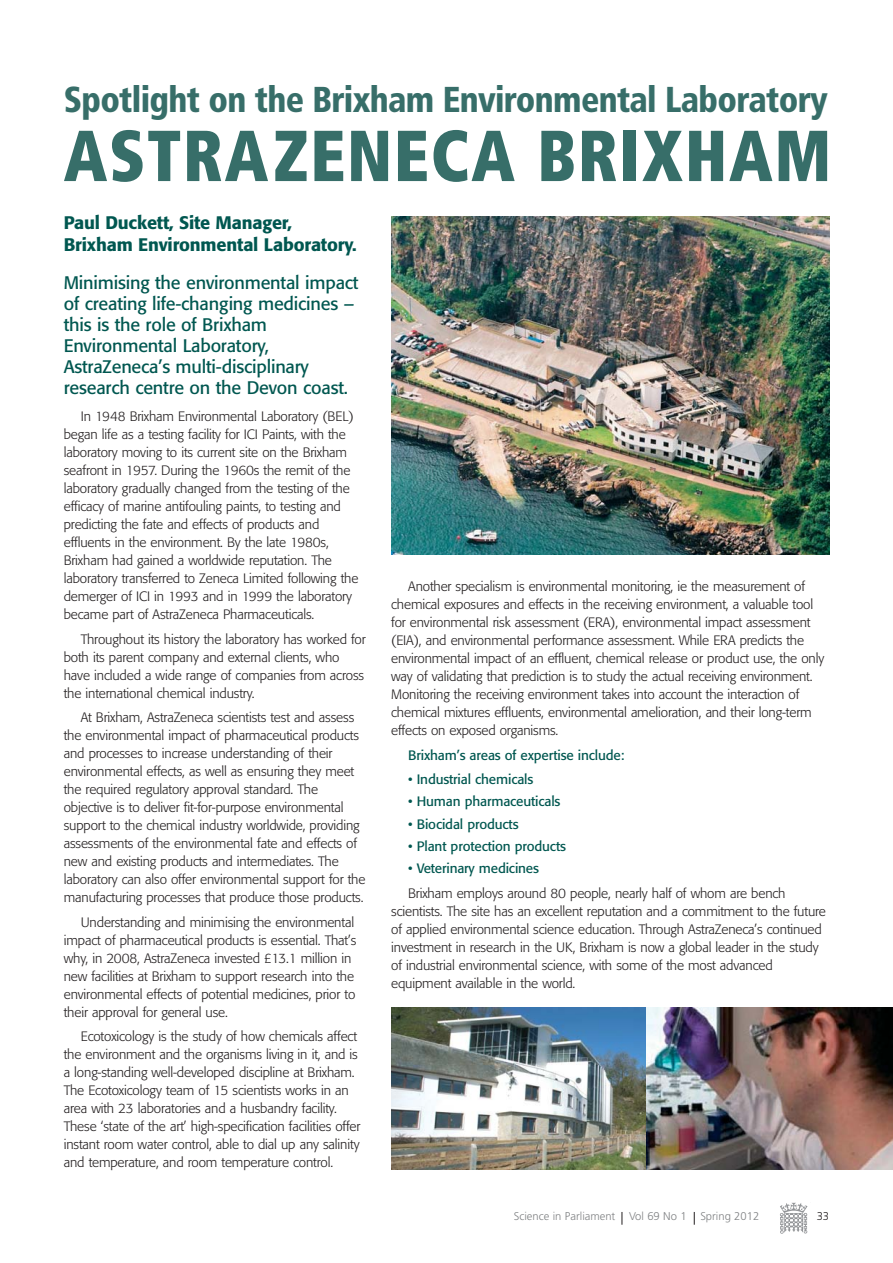
<style>
.page{position:relative;width:893px;height:1263px;background:#fff}
.page>*{position:absolute;margin:0;border:0;box-sizing:border-box;transform-origin:0 0}
.t1{font:900 condensed 72px "Frutiger";letter-spacing:.03em;color:#376e69;scale:.91 1}
.t2{font:900 condensed 36px "Frutiger";letter-spacing:-.02em;color:#376e69;scale:.95 1}
.t3{font:18px/21px "Formata";letter-spacing:-.01em;color:#005750}
.t4{font:500 18px/22.5px "Formata";letter-spacing:-.01em;color:#005750}
.t5{font:300 13.5px/18px "Formata";letter-spacing:-.01em;color:#231f20}
.t6{font:13.5px "Formata";letter-spacing:-.01em;color:#005750}
.t7{font:300 11.25px "Frutiger";color:#808284}
.t8{font:300 11.25px "Frutiger";color:#231f20}
</style>
<div class="page">
<img style="left:391px;top:216px;width:502px;height:1018px">
<h2 class="t2" style="left:64px;top:85px;width:806px">Spotlight on the Brixham Environmental Laboratory</h2>
<h1 class="t1" style="left:64px;top:127px;width:845px">ASTRAZENECA BRIXHAM</h1>
<h3 class="t4" style="left:64px;top:212px;width:294px">Paul Duckett, Site Manager,<br>Brixham Environmental Laboratory.</h3>
<h3 class="t3" style="left:64px;top:274px;width:296px">Minimising the environmental impact of creating life-changing medicines – this is the role of Brixham Environmental Laboratory, AstraZeneca’s multi-disciplinary research centre on the Devon coast.</h3>
<p class="t5" style="left:64px;top:409px;width:296px;text-indent:17px">In 1948 Brixham Environmental Laboratory (BEL) began life as a testing facility for ICI Paints, with the laboratory moving to its current site on the Brixham seafront in 1957. During the 1960s the remit of the laboratory gradually changed from the testing of the efficacy of marine antifouling paints, to testing and predicting the fate and effects of products and effluents in the environment. By the late 1980s, Brixham had gained a worldwide reputation. The laboratory transferred to Zeneca Limited following the demerger of ICI in 1993 and in 1999 the laboratory became part of AstraZeneca Pharmaceuticals.</p>
<p class="t5" style="left:64px;top:631px;width:303px;text-indent:17px">Throughout its history the laboratory has worked for both its parent company and external clients, who have included a wide range of companies from across the international chemical industry.</p>
<p class="t5" style="left:64px;top:709px;width:303px;text-indent:17px">At Brixham, AstraZeneca scientists test and assess the environmental impact of pharmaceutical products and processes to increase understanding of their environmental effects, as well as ensuring they meet the required regulatory approval standard. The objective is to deliver fit-for-purpose environmental support to the chemical industry worldwide, providing assessments of the environmental fate and effects of new and existing products and intermediates. The laboratory can also offer environmental support for the manufacturing processes that produce those products.</p>
<p class="t5" style="left:64px;top:914px;width:294px;text-indent:17px">Understanding and minimising the environmental impact of pharmaceutical products is essential. That’s why, in 2008, AstraZeneca invested £13.1 million in new facilities at Brixham to support research into the environmental effects of potential medicines, prior to their approval for general use.</p>
<p class="t5" style="left:64px;top:1028px;width:298px;text-indent:17px">Ecotoxicology is the study of how chemicals affect the environment and the organisms living in it, and is a long-standing well-developed discipline at Brixham.<br>The Ecotoxicology team of 15 scientists works in an area with 23 laboratories and a husbandry facility.<br>These ‘state of the art’ high-specification facilities offer instant room water control, able to dial up any salinity and temperature, and room temperature control.</p>
<p class="t5" style="left:391px;top:579px;width:435px;text-indent:17px">Another specialism is environmental monitoring, ie the measurement of chemical exposures and effects in the receiving environment, a valuable tool for environmental risk assessment (ERA), environmental impact assessment (EIA), and environmental performance assessment. While ERA predicts the environmental impact of an effluent, chemical release or product use, the only way of validating that prediction is to study the actual receiving environment.<br>Monitoring the receiving environment takes into account the interaction of chemical mixtures effluents, environmental amelioration, and their long-term effects on exposed organisms.</p>
<p class="t6" style="left:408px;top:749px;width:218px">Brixham’s areas of expertise include:</p>
<p class="t6" style="left:408px;top:773px;width:127px">• Industrial chemicals</p>
<p class="t6" style="left:408px;top:796px;width:154px">• Human pharmaceuticals</p>
<p class="t6" style="left:408px;top:818px;width:112px">• Biocidal products</p>
<p class="t6" style="left:408px;top:840px;width:159px">• Plant protection products</p>
<p class="t6" style="left:408px;top:862px;width:132px">• Veterinary medicines</p>
<p class="t5" style="left:391px;top:885px;width:436px;text-indent:17px">Brixham employs around 80 people, nearly half of whom are bench scientists. The site has an excellent reputation and a commitment to the future of applied environmental science education. Through AstraZeneca’s continued investment in research in the UK, Brixham is now a global leader in the study of industrial environmental science, with some of the most advanced equipment available in the world.</p>
<p class="t7" style="left:514px;top:1212px;width:247px">Science in Parliament Vol 69 No 1 Spring 2012</p>
<p class="t8" style="left:817px;top:1212px;width:14px">33</p>
</div>
